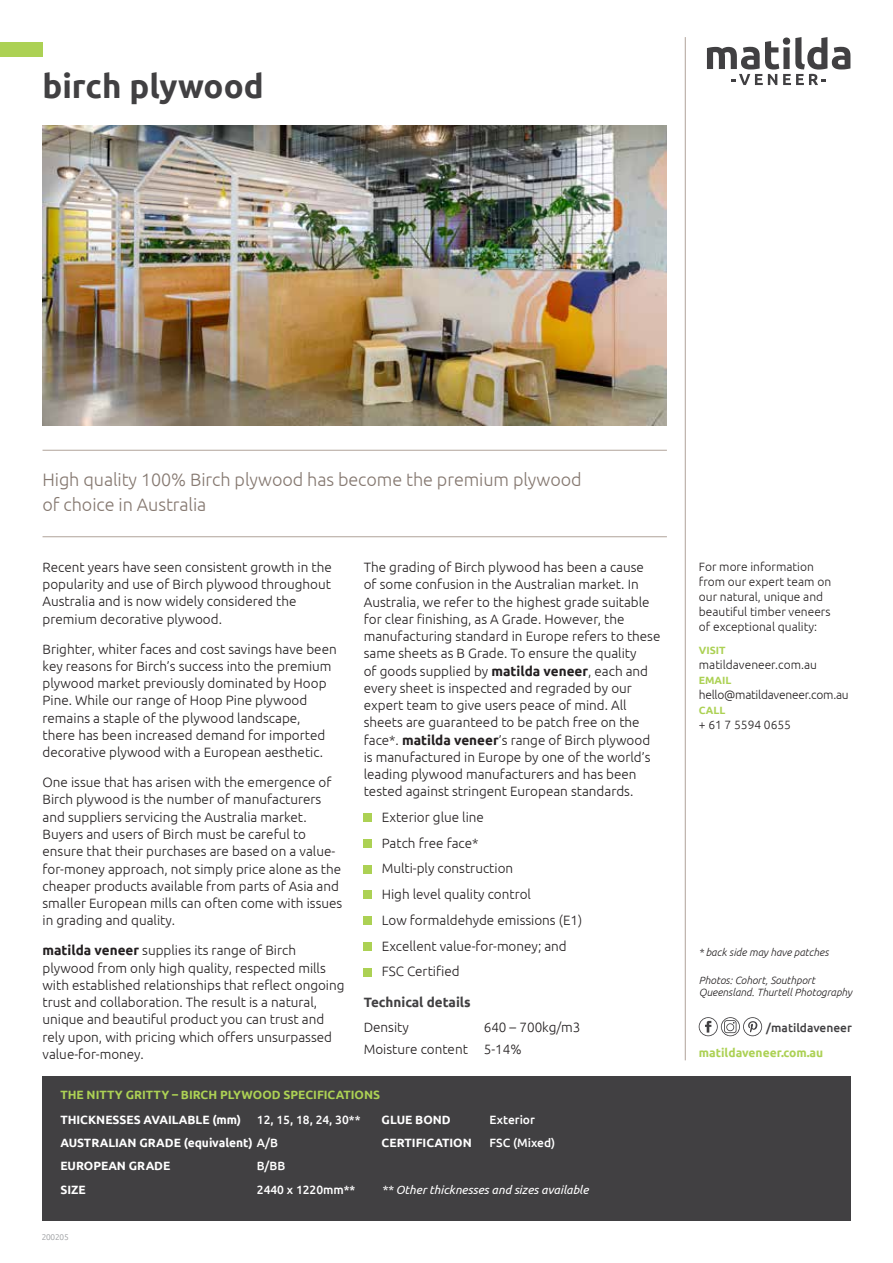
<style>
.page{position:relative;width:893px;height:1263px;background:#fff}
.page>*{position:absolute;margin:0;border:0;box-sizing:border-box;transform-origin:0 0}
.t1{font:700 33px "Ubuntu";color:#414042}
.t2{font:300 18px/24.6px "Ubuntu";letter-spacing:-.005em;color:#857870}
.t3{font:300 13.5px/17.2px "Ubuntu";color:#231f20}
.t4{font:700 13.5px "Ubuntu";color:#414042}
.t5{font:300 12px/15px "Ubuntu";color:#231f20}
.t6{font:700 12px/23.2px "Ubuntu";color:#fff}
.t7{font:700 12px "Ubuntu";color:#acd154}
.t8{font:500 12px "Ubuntu";color:#fff}
.t9{font:italic 12px "Ubuntu";color:#fff}
.t10{font:300 12px "Ubuntu";letter-spacing:-.02em;color:#231f20}
.t11{font:500 12px "Ubuntu";color:#414042}
.t12{font:italic 300 10.5px/12px "Ubuntu";color:#231f20}
.t13{font:700 10.5px "Ubuntu";color:#acd154}
.t14{font:300 8.25px "Ubuntu";letter-spacing:-.02em;color:#939598}
.s1{font-weight:700}
.s2{font-weight:500}
</style>
<div class="page">
<div style="left:42px;top:1076px;width:808px;height:144px;background:#414042"></div>
<svg style="left:707px;top:37px;width:143px;height:48px"></svg>
<div style="left:0;top:43px;width:43px;height:14px;background:#acd154"></div>
<hr style="left:685px;top:37px;width:1px;height:1023px;background:#b0a39a">
<img style="left:43px;top:125px;width:624px;height:300px">
<hr style="left:43px;top:450px;width:624px;height:1px;background:#b0a39a">
<hr style="left:43px;top:536px;width:624px;height:1px;background:#b0a39a">
<div style="left:364px;top:813px;width:8px;height:9px;background:#acd154"></div>
<div style="left:364px;top:839px;width:8px;height:9px;background:#acd154"></div>
<div style="left:364px;top:865px;width:8px;height:8px;background:#acd154"></div>
<div style="left:364px;top:891px;width:8px;height:8px;background:#acd154"></div>
<div style="left:364px;top:916px;width:8px;height:9px;background:#acd154"></div>
<div style="left:364px;top:942px;width:8px;height:9px;background:#acd154"></div>
<div style="left:364px;top:968px;width:8px;height:8px;background:#acd154"></div>
<svg style="left:699px;top:1017px;width:63px;height:19px"></svg>
<h1 class="t1" style="left:43px;top:66px;width:223px">birch plywood</h1>
<h2 class="t2" style="left:43px;top:467px;width:541px">High quality 100% Birch plywood has become the premium plywood of choice in Australia</h2>
<p class="t3" style="left:43px;top:558px;width:291px">Recent years have seen consistent growth in the popularity and use of Birch plywood throughout Australia and is now widely considered the premium decorative plywood.</p>
<p class="t3" style="left:43px;top:640px;width:296px">Brighter, whiter faces and cost savings have been key reasons for Birch’s success into the premium plywood market previously dominated by Hoop Pine. While our range of Hoop Pine plywood remains a staple of the plywood landscape,<br>there has been increased demand for imported decorative plywood with a European aesthetic.</p>
<p class="t3" style="left:43px;top:773px;width:301px">One issue that has arisen with the emergence of Birch plywood is the number of manufacturers and suppliers servicing the Australia market.<br>Buyers and users of Birch must be careful to ensure that their purchases are based on a value&shy;for-money approach, not simply price alone as the cheaper products available from parts of Asia and smaller European mills can often come with issues in grading and quality.</p>
<p class="t3" style="left:43px;top:941px;width:304px"><span class="s1">matilda veneer</span> supplies its range of Birch plywood from only high quality, respected mills with established relationships that reflect ongoing trust and collaboration. The result is a natural, unique and beautiful product you can trust and rely upon, with pricing which offers unsurpassed value-for-money.</p>
<p class="t3" style="left:364px;top:558px;width:298px">The grading of Birch plywood has been a cause<br>of some confusion in the Australian market. In Australia, we refer to the highest grade suitable for clear finishing, as A Grade. However, the manufacturing standard in Europe refers to these same sheets as B Grade. To ensure the quality<br>of goods supplied by <span class="s1">matilda veneer</span>, each and every sheet is inspected and regraded by our expert team to give users peace of mind. All sheets are guaranteed to be patch free on the face*. <span class="s1">matilda veneer</span>’s range of Birch plywood is manufactured in Europe by one of the world’s leading plywood manufacturers and has been tested against stringent European standards.</p>
<p class="t3" style="left:382px;top:804px;width:202px;line-height:25.8px">Exterior glue line<br>Patch free face*<br>Multi-ply construction<br>High level quality control<br>Low formaldehyde emissions (E1)<br>Excellent value-for-money; and<br>FSC Certified</p>
<p class="t4" style="left:364px;top:993px;width:109px">Technical details</p>
<p class="t3" style="left:364px;top:1018px;width:47px">Density</p>
<p class="t3" style="left:364px;top:1016px;width:218px;line-height:21.5px;text-indent:120px">640 – 700kg/m3<br>Moisture content 5-14%</p>
<p class="t7" style="left:60px;top:1088px;width:321px">THE NITTY GRITTY – BIRCH PLYWOOD SPECIFICATIONS</p>
<p class="t6" style="left:60px;top:1108px;width:182px">THICKNESSES AVAILABLE (mm)</p>
<p class="t6" style="left:382px;top:1108px;width:71px">GLUE BOND</p>
<p class="t8" style="left:490px;top:1112px;width:47px">Exterior</p>
<p class="t6" style="left:382px;top:1131px;width:92px">CERTIFICATION</p>
<p class="t8" style="left:490px;top:1135px;width:67px">FSC (Mixed)</p>
<p class="t9" style="left:382px;top:1182px;width:209px">** Other thicknesses and sizes available</p>
<p class="t6" style="left:60px;top:1108px;width:302px;text-indent:196px"><span class="s2">12, 15, 18, 24, 30**<br></span>AUSTRALIAN GRADE (equivalent) <span class="s2">A/B<br></span>EUROPEAN GRADE</p>
<p class="t8" style="left:257px;top:1158px;width:30px">B/BB</p>
<p class="t6" style="left:60px;top:1177px;width:27px">SIZE</p>
<p class="t8" style="left:257px;top:1182px;width:100px">2440 x 1220mm**</p>
<p class="t14" style="left:42px;top:1232px;width:29px">200205</p>
<p class="t5" style="left:699px;top:559px;width:134px">For more information from our expert team on our natural, unique and beautiful timber veneers of exceptional quality:</p>
<p class="t13" style="left:699px;top:644px;width:28px">VISIT</p>
<p class="t5" style="left:699px;top:657px;width:120px">matildaveneer.com.au</p>
<p class="t13" style="left:699px;top:674px;width:34px">EMAIL</p>
<p class="t10" style="left:699px;top:688px;width:151px">hello@matildaveneer.com.au</p>
<p class="t13" style="left:699px;top:704px;width:28px">CALL</p>
<p class="t5" style="left:699px;top:717px;width:94px">+ 61 7 5594 0655</p>
<p class="t12" style="left:699px;top:946px;width:131px">* back side may have patches</p>
<p class="t12" style="left:699px;top:974px;width:154px">Photos: Cohort, Southport<br>Queensland. Thurtell Photography</p>
<p class="t11" style="left:766px;top:1020px;width:87px">/matildaveneer</p>
<p class="t7" style="left:699px;top:1045px;width:126px">matildaveneer.com.au</p>
</div>
